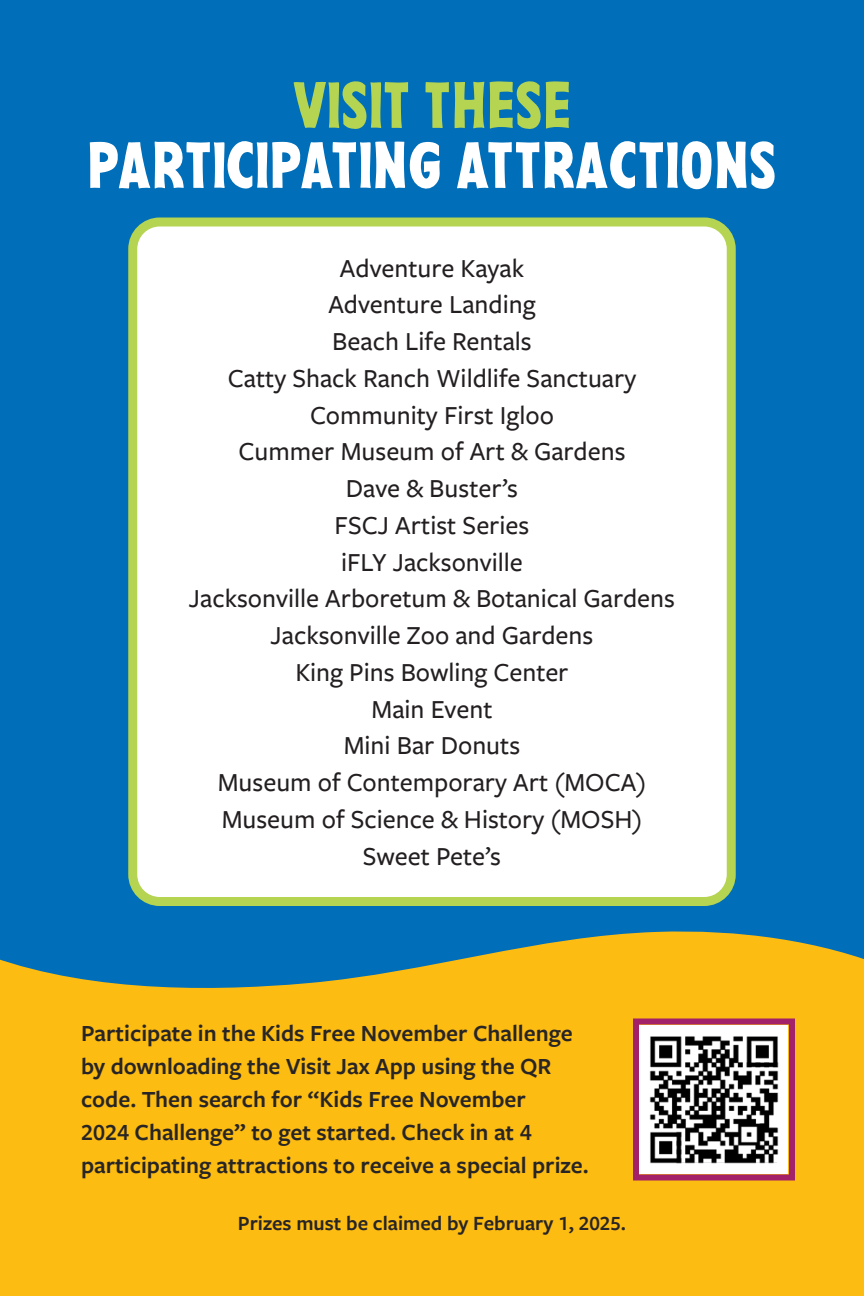
<style>
.page{position:relative;width:864px;height:1296px;background:#006eb8}
.page>*{position:absolute;margin:0;border:0;box-sizing:border-box;transform-origin:0 0}
.t1{font:66px/60px "Pesto Fresco";color:#fff;text-align:center}
.t2{font:500 27px "Freight Sans Pro";color:#231f20}
.t3{font:600 24px/33px "Freight Sans Pro";color:#282526}
.t4{font:600 21px "Freight Sans Pro";color:#282526}
.s1{color:#b5d451}
</style>
<div class="page">
<svg style="left:0;top:931px;width:864px;height:365px;fill:#fdbc12"></svg>
<div style="left:133px;top:222px;width:598px;height:680px;background:#fff;border-radius:27px"></div>
<div style="left:128px;top:218px;width:608px;height:688px;border:9px solid #b5d451;border-radius:27px"></div>
<div style="left:633px;top:1018px;width:162px;height:162px;border:6px solid #a22169"></div>
<div style="left:640px;top:1025px;width:148px;height:149px;background:#fff"></div>
<img style="left:649px;top:1036px;width:130px;height:128px">
<p class="t1" style="left:87px;top:74px;width:692px"><span class="s1">VISIT THESE<br></span>PARTICIPATING ATTRACTIONS</p>
<p class="t2" style="left:340px;top:250px;width:186px">Adventure Kayak</p>
<p class="t2" style="left:328px;top:286px;width:209px">Adventure Landing</p>
<p class="t2" style="left:332px;top:323px;width:201px">Beach Life Rentals</p>
<p class="t2" style="left:228px;top:360px;width:410px">Catty Shack Ranch Wildlife Sanctuary</p>
<p class="t2" style="left:310px;top:397px;width:245px">Community First Igloo</p>
<p class="t2" style="left:239px;top:433px;width:388px">Cummer Museum of Art &amp; Gardens</p>
<p class="t2" style="left:346px;top:470px;width:174px">Dave &amp; Buster’s</p>
<p class="t2" style="left:335px;top:507px;width:196px">FSCJ Artist Series</p>
<p class="t2" style="left:341px;top:544px;width:183px">iFLY Jacksonville</p>
<p class="t2" style="left:189px;top:580px;width:488px">Jacksonville Arboretum &amp; Botanical Gardens</p>
<p class="t2" style="left:271px;top:617px;width:324px">Jacksonville Zoo and Gardens</p>
<p class="t2" style="left:295px;top:654px;width:275px">King Pins Bowling Center</p>
<p class="t2" style="left:371px;top:691px;width:123px">Main Event</p>
<p class="t2" style="left:344px;top:727px;width:178px">Mini Bar Donuts</p>
<p class="t2" style="left:218px;top:764px;width:430px">Museum of Contemporary Art (MOCA)</p>
<p class="t2" style="left:222px;top:801px;width:422px">Museum of Science &amp; History (MOSH)</p>
<p class="t2" style="left:363px;top:838px;width:140px">Sweet Pete’s</p>
<p class="t3" style="left:81px;top:1016px;width:509px">Participate in the Kids Free November Challenge by downloading the Visit Jax App using the QR code. Then search for “Kids Free November<br>2024 Challenge” to get started. Check in at 4 participating attractions to receive a special prize.</p>
<p class="t4" style="left:238px;top:1209px;width:390px">Prizes must be claimed by February 1, 2025.</p>
</div>
